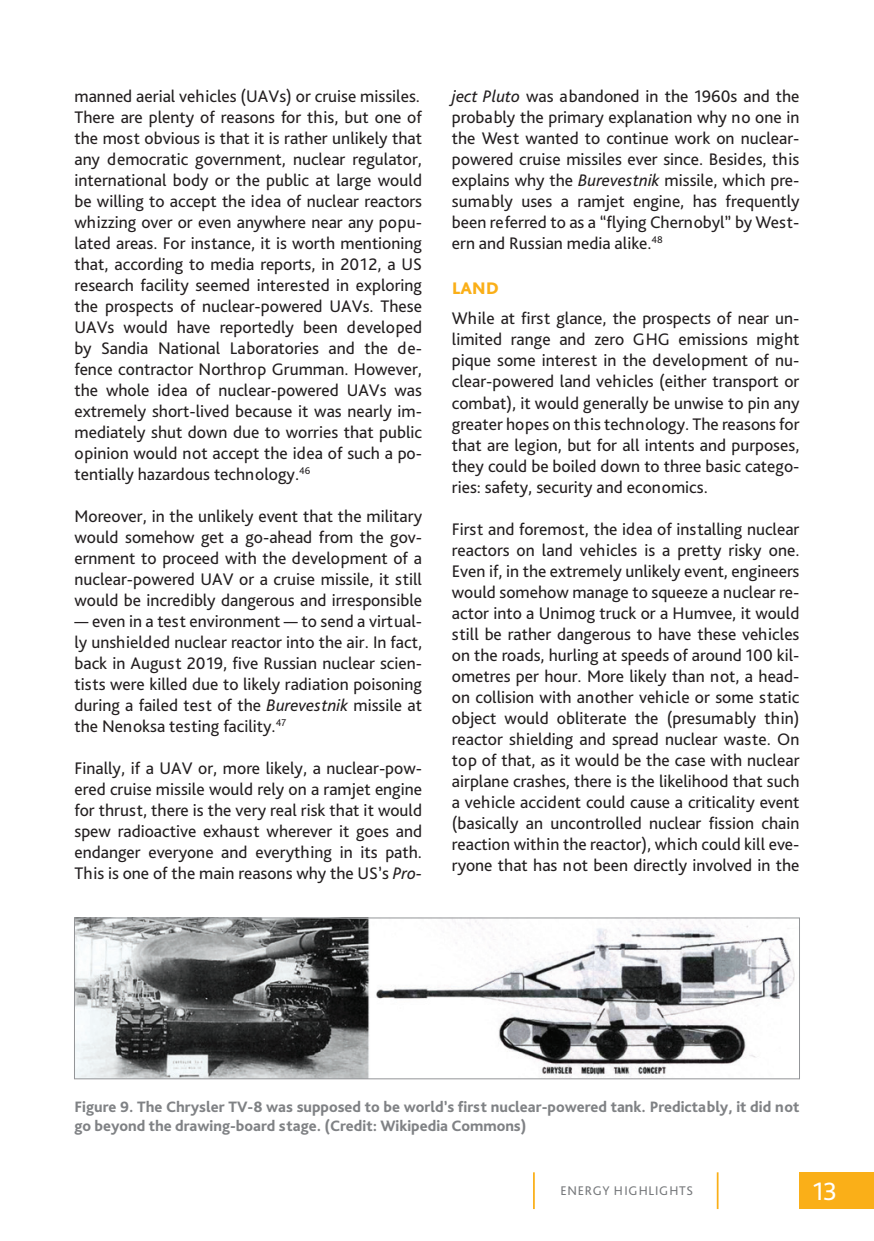
<style>
.page{position:relative;width:874px;height:1241px;background:#fff}
.page>*{position:absolute;margin:0;border:0;box-sizing:border-box;transform-origin:0 0}
.t1{font:26.25px "Bliss Pro";color:#fff}
.t2{font:17.5px/21px "Bliss Pro";color:#231f20;text-align:justify}
._2-PAANTRASTE{font:800 17.5px "Bliss Pro";color:#faaf18}
.t3{font:800 15.75px/19.2px "Bliss Pro";color:#808285}
.t4{font:13.12px "Bliss Pro";letter-spacing:.055em;color:#76787b}
.s1{font-style:italic}
</style>
<div class="page">
<img style="left:76px;top:919px;width:719px;height:157px">
<div style="left:74px;top:917px;width:725px;height:161px;border:1px solid #939598"></div>
<hr style="left:532px;top:1172px;width:2px;height:36px;background:#faaf18">
<div style="left:799px;top:1172px;width:74px;height:36px;background:#faaf18"></div>
<hr style="left:716px;top:1172px;width:2px;height:36px;background:#faaf18">
<p class="t2" style="left:74px;top:85px;width:347px">manned aerial vehicles (UAVs) or cruise missiles.</p>
<p class="t2" style="left:74px;top:106px;width:349px">There are plenty of reasons for this, but one of the most obvious is that it is rather unlikely that any democratic government, nuclear regulator, international body or the public at large would be willing to accept the idea of nuclear reactors whizzing over or even anywhere near any popu&shy;lated areas. For instance, it is worth mentioning that, according to media reports, in 2012, a US research facility seemed interested in exploring the prospects of nuclear-powered UAVs. These UAVs would have reportedly been developed by Sandia National Laboratories and the de&shy;fence contractor Northrop Grumman. However, the whole idea of nuclear-powered UAVs was extremely short-lived because it was nearly im&shy;mediately shut down due to worries that public opinion would not accept the idea of such a po&shy;tentially hazardous technology.<sup>46</sup></p>
<p class="t2" style="left:74px;top:505px;width:349px">Moreover, in the unlikely event that the military would somehow get a go-ahead from the gov&shy;ernment to proceed with the development of a nuclear-powered UAV or a cruise missile, it still would be incredibly dangerous and irresponsible</p>
<p class="t2" style="left:74px;top:610px;width:349px">— even in a test environment — to send a virtual&shy;ly unshielded nuclear reactor into the air. In fact, back in August 2019, five Russian nuclear scien&shy;tists were killed due to likely radiation poisoning during a failed test of the <span class="s1">Burevestnik</span> missile at the Nenoksa testing facility.<sup>47</sup></p>
<p class="t2" style="left:74px;top:757px;width:349px">Finally, if a UAV or, more likely, a nuclear-pow&shy;ered cruise missile would rely on a ramjet engine for thrust, there is the very real risk that it would spew radioactive exhaust wherever it goes and endanger everyone and everything in its path.<br>This is one of the main reasons why the US’s <span class="s1">Pro-</span></p>
<p class="t2" style="left:451px;top:85px;width:349px"><span class="s1">ject Pluto</span> was abandoned in the 1960s and the probably the primary explanation why no one in the West wanted to continue work on nuclear&shy;powered cruise missiles ever since. Besides, this explains why the <span class="s1">Burevestnik</span> missile, which pre&shy;sumably uses a ramjet engine, has frequently been referred to as a “flying Chernobyl” by West&shy;ern and Russian media alike.<sup>48</sup></p>
<p class="_2-PAANTRASTE" style="left:452px;top:277px;width:48px">LAND</p>
<p class="t2" style="left:451px;top:307px;width:349px">While at first glance, the prospects of near un&shy;limited range and zero GHG emissions might pique some interest in the development of nu&shy;clear-powered land vehicles (either transport or combat), it would generally be unwise to pin any greater hopes on this technology. The reasons for that are legion, but for all intents and purposes, they could be boiled down to three basic catego&shy;ries: safety, security and economics.</p>
<p class="t2" style="left:451px;top:517px;width:349px">First and foremost, the idea of installing nuclear reactors on land vehicles is a pretty risky one.<br>Even if, in the extremely unlikely event, engineers would somehow manage to squeeze a nuclear re&shy;actor into a Unimog truck or a Humvee, it would still be rather dangerous to have these vehicles on the roads, hurling at speeds of around 100 kil&shy;ometres per hour. More likely than not, a head&shy;on collision with another vehicle or some static object would obliterate the (presumably thin) reactor shielding and spread nuclear waste. On top of that, as it would be the case with nuclear airplane crashes, there is the likelihood that such a vehicle accident could cause a criticality event (basically an uncontrolled nuclear fission chain reaction within the reactor), which could kill eve&shy;ryone that has not been directly involved in the</p>
<p class="t3" style="left:74px;top:1096px;width:726px">Figure 9. The Chrysler TV-8 was supposed to be world’s first nuclear-powered tank. Predictably, it did not go beyond the drawing-board stage. (Credit: Wikipedia Commons)</p>
<p class="t4" style="left:560px;top:1182px;width:134px">ENERGY HIGHLIGHTS</p>
<h1 class="t1" style="left:812px;top:1174px;width:26px">13</h1>
</div>
